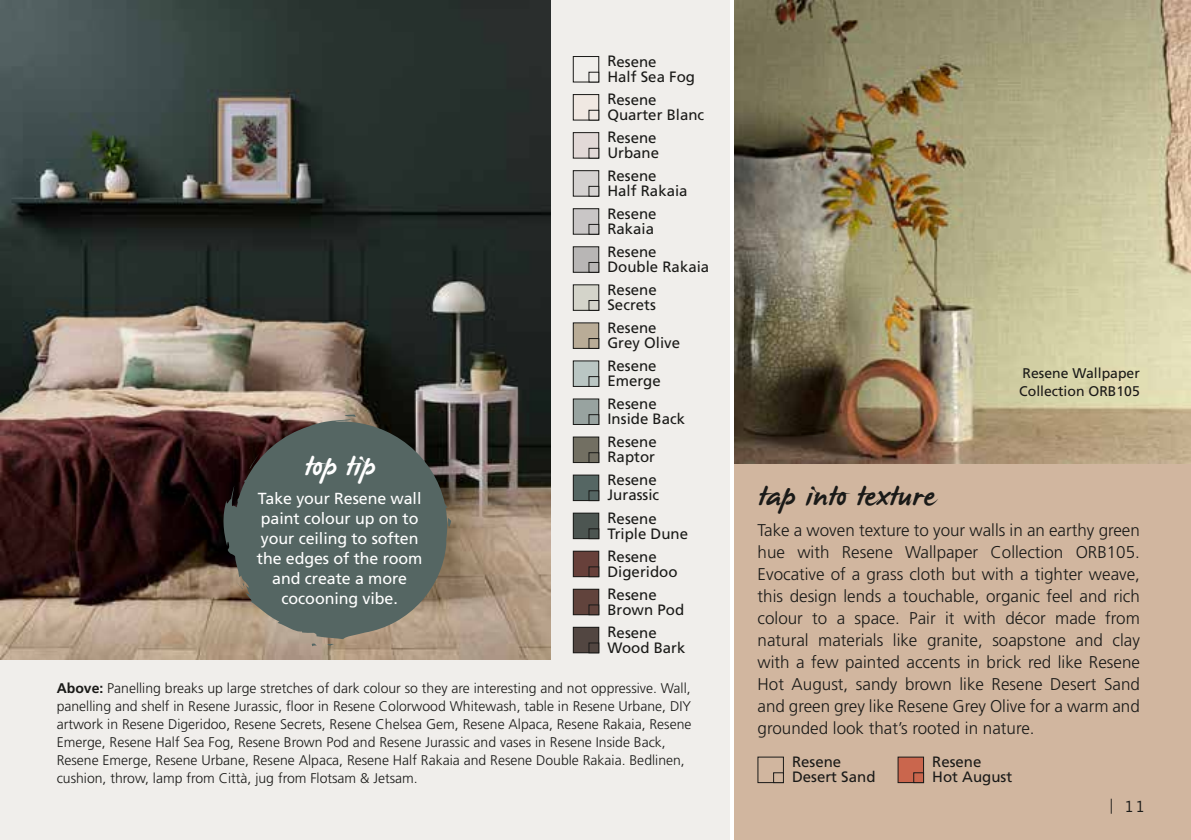
<style>
.page{position:relative;width:1191px;height:840px;background:#fff}
.page>*{position:absolute;margin:0;border:0;box-sizing:border-box;transform-origin:0 0}
.t1{font:30px "James Paul";letter-spacing:.005em;color:#1a1a18}
.t2{font:30px "James Paul";letter-spacing:-.01em;color:#fff}
.t3{font:300 17px/22px "Frutiger LT Std";color:#1a1a18;text-align:justify}
.t4{font:16px/20px "Frutiger";letter-spacing:-.005em;color:#fff;text-align:center}
.t5{font:15px/15px "Frutiger LT Std";color:#1a1a18}
.t6{font:expanded 15px "Trade Gothic LH";color:#1a1a18}
.t7{font:300 14px/18px "Frutiger LT Std";color:#1a1a18}
.t8{font:14px/18px "Frutiger LT Std";color:#1a1a18}
.s1{font-weight:700}
</style>
<div class="page">
<div style="left:0;top:0;width:729px;height:839px;background:#f0eeeb"></div>
<img style="left:0;top:0;width:550px;height:659px">
<svg style="left:223px;top:414px;width:228px;height:233px;background:#5e645e"></svg>
<div style="left:573px;top:437px;width:26px;height:25px;background:#726f62"></div>
<div style="left:573px;top:436px;width:26px;height:26px;border:1px solid #1a1a18"></div>
<div style="left:588px;top:452px;width:11px;height:10px;border:1px solid #1a1a18"></div>
<div style="left:573px;top:513px;width:26px;height:25px;background:#4c5551"></div>
<div style="left:573px;top:512px;width:26px;height:26px;border:1px solid #1a1a18"></div>
<div style="left:588px;top:528px;width:11px;height:10px;border:1px solid #1a1a18"></div>
<div style="left:573px;top:247px;width:26px;height:25px;background:#b8b6b5"></div>
<div style="left:573px;top:246px;width:26px;height:26px;border:1px solid #1a1a18"></div>
<div style="left:588px;top:262px;width:11px;height:10px;border:1px solid #1a1a18"></div>
<div style="left:573px;top:475px;width:26px;height:25px;background:#556663"></div>
<div style="left:573px;top:474px;width:26px;height:26px;border:1px solid #1a1a18"></div>
<div style="left:588px;top:490px;width:11px;height:10px;border:1px solid #1a1a18"></div>
<div style="left:573px;top:132px;width:26px;height:26px;background:#e2d9d7"></div>
<div style="left:573px;top:132px;width:26px;height:26px;border:1px solid #1a1a18"></div>
<div style="left:588px;top:148px;width:11px;height:10px;border:1px solid #1a1a18"></div>
<div style="left:573px;top:94px;width:26px;height:26px;background:#f0e8e2"></div>
<div style="left:573px;top:94px;width:26px;height:26px;border:1px solid #1a1a18"></div>
<div style="left:588px;top:110px;width:11px;height:10px;border:1px solid #1a1a18"></div>
<div style="left:573px;top:56px;width:26px;height:26px;border:1px solid #1a1a18"></div>
<div style="left:588px;top:72px;width:11px;height:10px;border:1px solid #1a1a18"></div>
<div style="left:573px;top:551px;width:26px;height:25px;background:#67403a"></div>
<div style="left:573px;top:550px;width:26px;height:26px;border:1px solid #1a1a18"></div>
<div style="left:588px;top:566px;width:11px;height:10px;border:1px solid #1a1a18"></div>
<div style="left:573px;top:285px;width:26px;height:25px;background:#d4d4ca"></div>
<div style="left:573px;top:284px;width:26px;height:26px;border:1px solid #1a1a18"></div>
<div style="left:588px;top:300px;width:11px;height:10px;border:1px solid #1a1a18"></div>
<div style="left:573px;top:208px;width:26px;height:26px;background:#c9c6c6"></div>
<div style="left:573px;top:208px;width:26px;height:26px;border:1px solid #1a1a18"></div>
<div style="left:588px;top:224px;width:11px;height:10px;border:1px solid #1a1a18"></div>
<div style="left:573px;top:361px;width:26px;height:25px;background:#bac6c3"></div>
<div style="left:573px;top:360px;width:26px;height:26px;border:1px solid #1a1a18"></div>
<div style="left:588px;top:376px;width:11px;height:10px;border:1px solid #1a1a18"></div>
<div style="left:573px;top:589px;width:26px;height:25px;background:#61433c"></div>
<div style="left:573px;top:588px;width:26px;height:26px;border:1px solid #1a1a18"></div>
<div style="left:588px;top:604px;width:11px;height:10px;border:1px solid #1a1a18"></div>
<div style="left:573px;top:399px;width:26px;height:25px;background:#98a3a0"></div>
<div style="left:573px;top:398px;width:26px;height:26px;border:1px solid #1a1a18"></div>
<div style="left:588px;top:414px;width:11px;height:10px;border:1px solid #1a1a18"></div>
<div style="left:573px;top:170px;width:26px;height:26px;background:#d5d2d1"></div>
<div style="left:573px;top:170px;width:26px;height:26px;border:1px solid #1a1a18"></div>
<div style="left:588px;top:186px;width:11px;height:10px;border:1px solid #1a1a18"></div>
<div style="left:573px;top:627px;width:26px;height:25px;background:#524641"></div>
<div style="left:573px;top:626px;width:26px;height:26px;border:1px solid #1a1a18"></div>
<div style="left:588px;top:642px;width:11px;height:10px;border:1px solid #1a1a18"></div>
<div style="left:735px;top:0;width:456px;height:839px;background:#d1b69f"></div>
<img style="left:735px;top:0;width:456px;height:463px">
<div style="left:573px;top:323px;width:26px;height:25px;background:#b9ac97"></div>
<div style="left:573px;top:322px;width:26px;height:26px;border:1px solid #1a1a18"></div>
<div style="left:588px;top:338px;width:11px;height:10px;border:1px solid #1a1a18"></div>
<div style="left:898px;top:756px;width:25px;height:26px;background:#ca664d"></div>
<div style="left:913px;top:772px;width:11px;height:10px;border:1px solid #1a1a18"></div>
<div style="left:773px;top:772px;width:10px;height:10px;border:1px solid #1a1a18"></div>
<p class="t5" style="left:607px;top:54px;width:89px">Resene<br>Half Sea Fog</p>
<p class="t5" style="left:607px;top:92px;width:98px">Resene<br>Quarter Blanc</p>
<p class="t5" style="left:607px;top:130px;width:53px">Resene<br>Urbane</p>
<p class="t5" style="left:607px;top:168px;width:82px">Resene<br>Half Rakaia</p>
<p class="t5" style="left:607px;top:206px;width:51px">Resene<br>Rakaia</p>
<p class="t5" style="left:607px;top:244px;width:103px">Resene<br>Double Rakaia</p>
<p class="t5" style="left:607px;top:282px;width:51px">Resene<br>Secrets</p>
<p class="t5" style="left:607px;top:320px;width:74px">Resene<br>Grey Olive</p>
<p class="t5" style="left:607px;top:358px;width:55px">Resene<br>Emerge</p>
<h1 class="t2" style="left:304px;top:450px;width:73px">top tip</h1>
<p class="t4" style="left:257px;top:487px;width:167px">Take your Resene wall paint colour up on to your ceiling to soften the edges of the room and create a more cocooning vibe.</p>
<p class="t5" style="left:607px;top:396px;width:79px">Resene<br>Inside Back</p>
<p class="t5" style="left:607px;top:434px;width:51px">Resene<br>Raptor</p>
<p class="t5" style="left:607px;top:472px;width:53px">Resene<br>Jurassic</p>
<p class="t5" style="left:607px;top:510px;width:82px">Resene<br>Triple Dune</p>
<p class="t5" style="left:607px;top:548px;width:72px">Resene<br>Digeridoo</p>
<p class="t5" style="left:607px;top:586px;width:78px">Resene<br>Brown Pod</p>
<p class="t5" style="left:607px;top:624px;width:79px">Resene<br>Wood Bark</p>
<p class="t7" style="left:57px;top:679px;width:636px"><span class="s1">Above:</span> Panelling breaks up large stretches of dark colour so they are interesting and not oppressive. Wall, panelling and shelf in Resene Jurassic, floor in Resene Colorwood Whitewash, table in Resene Urbane, DIY artwork in Resene Digeridoo, Resene Secrets, Resene Chelsea Gem, Resene Alpaca, Resene Rakaia, Resene Emerge, Resene Half Sea Fog, Resene Brown Pod and Resene Jurassic and vases in Resene Inside Back, Resene Emerge, Resene Urbane, Resene Alpaca, Resene Half Rakaia and Resene Double Rakaia. Bedlinen, cushion, throw, lamp from Città, jug from Flotsam &amp; Jetsam.</p>
<p class="t8" style="left:1019px;top:364px;width:122px">Resene Wallpaper<br>Collection ORB105</p>
<h1 class="t1" style="left:757px;top:480px;width:178px">tap into texture</h1>
<p class="t3" style="left:757px;top:518px;width:384px">Take a woven texture to your walls in an earthy green hue with Resene Wallpaper Collection ORB105.<br>Evocative of a grass cloth but with a tighter weave, this design lends a touchable, organic feel and rich colour to a space. Pair it with décor made from natural materials like granite, soapstone and clay with a few painted accents in brick red like Resene Hot August, sandy brown like Resene Desert Sand and green grey like Resene Grey Olive for a warm and grounded look that’s rooted in nature.</p>
<p class="t5" style="left:792px;top:754px;width:85px">Resene<br>Desert Sand</p>
<p class="t5" style="left:932px;top:754px;width:81px">Resene<br>Hot August</p>
<p class="t6" style="left:1109px;top:796px;width:37px">| 11</p>
</div>
